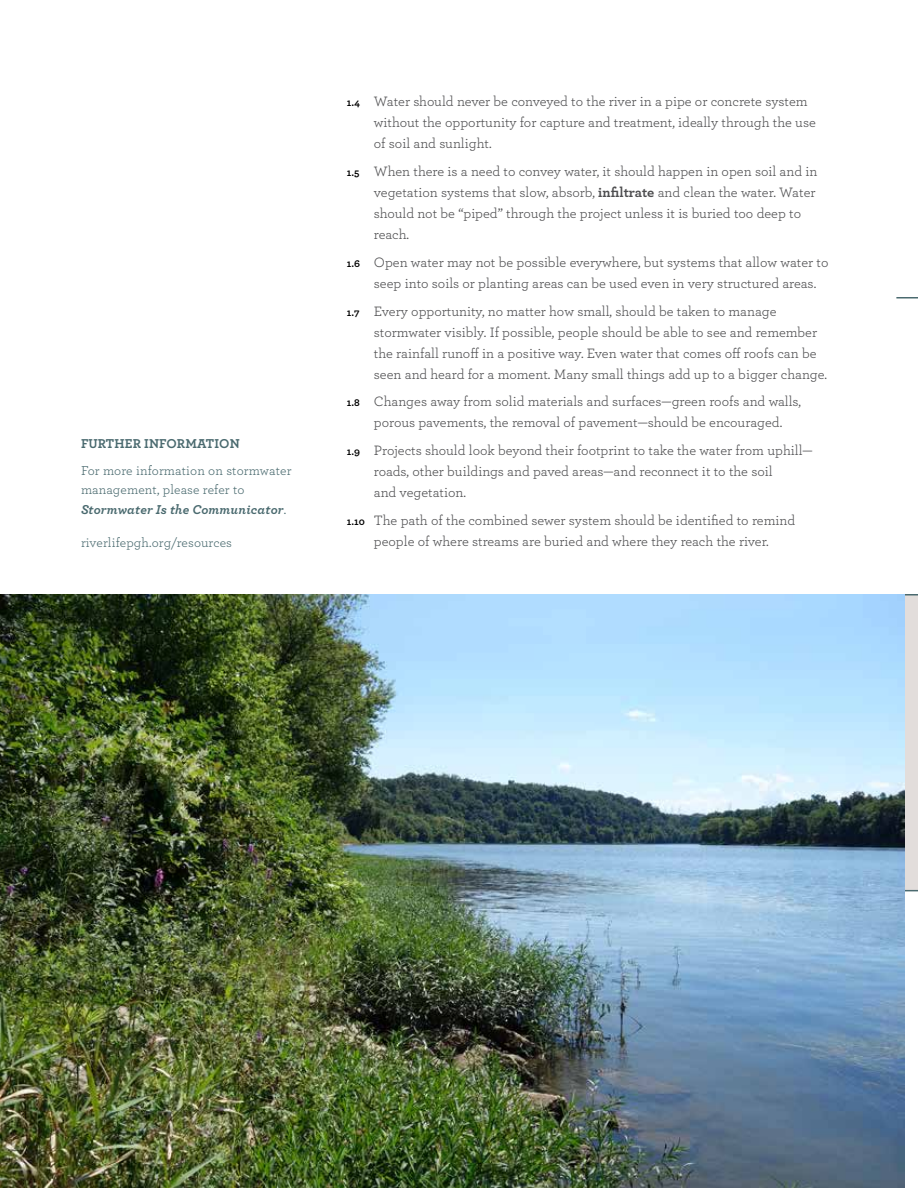
<style>
.page{position:relative;width:918px;height:1188px;background:#fff}
.page>*{position:absolute;margin:0;border:0;box-sizing:border-box;transform-origin:0 0}
.t1{font:14.25px/21px "Archer";color:#4d4d4f}
.t2{font:13.5px/19.5px "Archer";letter-spacing:.01em;color:#4a6a6f}
.t3{font:700 13.5px "Archer";letter-spacing:.01em;color:#4a6a6f}
.s1{font-weight:700;font-style:italic}
.s2{font-weight:700;font-size:10.5px;color:#000}
.s3{font-weight:700}
</style>
<div class="page">
<div style="left:896px;top:594px;width:22px;height:297px;background:#e2dddb"></div>
<svg style="left:896px;top:297px;width:22px;height:1px"></svg>
<hr style="left:896px;top:594px;width:22px;height:2px;background:#4a6a6f">
<svg style="left:904px;top:890px;width:14px;height:1px"></svg>
<img style="left:0;top:594px;width:904px;height:594px">
<p class="t3" style="left:81px;top:433px;width:160px">FURTHER INFORMATION</p>
<p class="t2" style="left:81px;top:460px;width:212px">For more information on stormwater management, please refer to<br><span class="s1">Stormwater Is the Communicator</span>.</p>
<p class="t2" style="left:81px;top:532px;width:153px">riverlifepgh.org/resources</p>
<p class="t1" style="left:374px;top:91px;width:444px;text-indent:-27px"><span class="s2">1.4</span> Water should never be conveyed to the river in a pipe or concrete system without the opportunity for capture and treatment, ideally through the use of soil and sunlight.</p>
<p class="t1" style="left:374px;top:160px;width:445px;text-indent:-27px"><span class="s2">1.5</span> When there is a need to convey water, it should happen in open soil and in vegetation systems that slow, absorb, <span class="s3">INFILTRATE</span> and clean the water. Water should not be “piped” through the project unless it is buried too deep to reach.</p>
<p class="t1" style="left:374px;top:251px;width:456px;text-indent:-27px"><span class="s2">1.6</span> Open water may not be possible everywhere, but systems that allow water to seep into soils or planting areas can be used even in very structured areas.</p>
<p class="t1" style="left:374px;top:300px;width:455px;text-indent:-27px"><span class="s2">1.7</span> Every opportunity, no matter how small, should be taken to manage stormwater visibly. If possible, people should be able to see and remember the rainfall runoff in a positive way. Even water that comes off roofs can be seen and heard for a moment. Many small things add up to a bigger change.</p>
<p class="t1" style="left:347px;top:391px;width:456px;text-align:center"><span class="s2">1.8</span> Changes away from solid materials and surfaces—green roofs and walls, porous pavements, the removal of pavement—should be encouraged.</p>
<p class="t1" style="left:374px;top:439px;width:440px;text-indent:-27px"><span class="s2">1.9</span> Projects should look beyond their footprint to take the water from uphill— roads, other buildings and paved areas—and reconnect it to the soil<br>and vegetation.</p>
<p class="t1" style="left:347px;top:509px;width:450px;text-align:center"><span class="s2">1.10</span> The path of the combined sewer system should be identified to remind people of where streams are buried and where they reach the river.</p>
</div>
